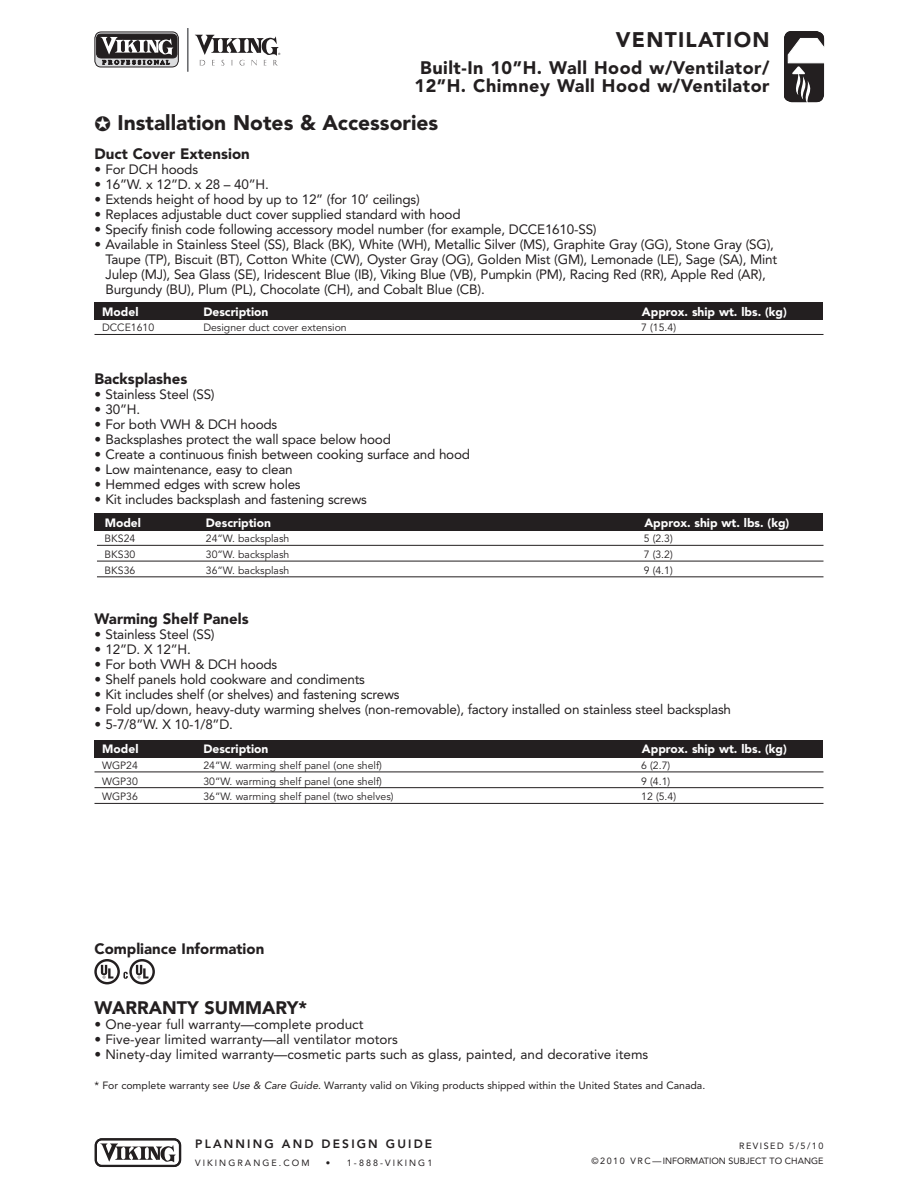
<style>
.page{position:relative;width:918px;height:1188px;background:#fff}
.page>*{position:absolute;margin:0;border:0;box-sizing:border-box;transform-origin:0 0}
.t1{font:900 21px "Avenir";color:#231f20}
.t2{font:900 21px "Avenir";letter-spacing:.06em;color:#231f20}
.t3{font:900 18px/18px "Avenir";letter-spacing:.03em;color:#231f20;text-align:center}
.t4{font:900 18px "Avenir";color:#231f20}
.t5{font:900 15px "Avenir";color:#231f20}
.t6{font:13.5px/15px "Avenir";letter-spacing:-.015em;color:#231f20}
.t7{font:900 12px "Avenir";color:#fff}
.t8{font:800 12px "Avenir";letter-spacing:.175em;color:#231f20}
.t9{font:10.5px "Avenir";color:#231f20}
.t10{font:10.5px "Avenir";color:#231f20}
.t11{font:9px/15px "Avenir";color:#231f20;text-align:right}
.t12{font:9px "Avenir";letter-spacing:.23em;color:#231f20}
.s1{font-style:italic}
</style>
<div class="page">
<svg style="left:94px;top:959px;width:61px;height:25px"></svg>
<svg style="left:784px;top:31px;width:41px;height:72px"></svg>
<svg style="left:95px;top:1138px;width:86px;height:29px"></svg>
<hr style="left:187px;top:28px;width:2px;height:44px;background:#6c6d70">
<svg style="left:94px;top:31px;width:85px;height:37px;background:#716f70"></svg>
<svg style="left:195px;top:35px;width:85px;height:31px"></svg>
<div style="left:94px;top:303px;width:730px;height:17px;background:#231f20"></div>
<hr style="left:94px;top:334px;width:730px;height:1px;background:#231f20">
<div style="left:94px;top:514px;width:730px;height:17px;background:#231f20"></div>
<hr style="left:97px;top:545px;width:727px;height:1px;background:#231f20">
<hr style="left:97px;top:561px;width:727px;height:1px;background:#231f20">
<hr style="left:97px;top:577px;width:727px;height:1px;background:#231f20">
<div style="left:94px;top:740px;width:730px;height:18px;background:#231f20"></div>
<hr style="left:94px;top:772px;width:730px;height:1px;background:#231f20">
<hr style="left:94px;top:787px;width:730px;height:1px;background:#231f20">
<hr style="left:94px;top:803px;width:730px;height:1px;background:#231f20">
<h1 class="t2" style="left:616px;top:31px;width:155px">VENTILATION</h1>
<h2 class="t3" style="left:415px;top:60px;width:356px">Built-In 10”H. Wall Hood w/Ventilator/<br>12”H. Chimney Wall Hood w/Ventilator</h2>
<h1 class="t1" style="left:94px;top:114px;width:345px">✪ Installation Notes &amp; Accessories</h1>
<p class="t5" style="left:94px;top:148px;width:157px">Duct Cover Extension</p>
<p class="t6" style="left:94px;top:163px;width:105px">• For DCH hoods</p>
<p class="t6" style="left:95px;top:178px;width:176px">• 16”W. x 12”D. x 28 – 40”H.</p>
<p class="t6" style="left:95px;top:193px;width:327px">• Extends height of hood by up to 12” (for 10’ ceilings)</p>
<p class="t6" style="left:95px;top:208px;width:368px">• Replaces adjustable duct cover supplied standard with hood</p>
<p class="t6" style="left:95px;top:223px;width:504px">• Specify finish code following accessory model number (for example, DCCE1610-SS)</p>
<p class="t6" style="left:105px;top:238px;width:673px;text-indent:-11px">• Available in Stainless Steel (SS), Black (BK), White (WH), Metallic Silver (MS), Graphite Gray (GG), Stone Gray (SG), Taupe (TP), Biscuit (BT), Cotton White (CW), Oyster Gray (OG), Golden Mist (GM), Lemonade (LE), Sage (SA), Mint Julep (MJ), Sea Glass (SE), Iridescent Blue (IB), Viking Blue (VB), Pumpkin (PM), Racing Red (RR), Apple Red (AR), Burgundy (BU), Plum (PL), Chocolate (CH), and Cobalt Blue (CB).</p>
<p class="t7" style="left:102px;top:307px;width:38px">Model</p>
<p class="t7" style="left:203px;top:307px;width:67px">Description</p>
<p class="t7" style="left:642px;top:307px;width:146px">Approx. ship wt. lbs. (kg)</p>
<p class="t9" style="left:102px;top:324px;width:54px">DCCE1610</p>
<p class="t9" style="left:203px;top:324px;width:145px">Designer duct cover extension</p>
<p class="t9" style="left:641px;top:324px;width:36px">7 (15.4)</p>
<p class="t5" style="left:94px;top:373px;width:94px">Backsplashes</p>
<p class="t6" style="left:94px;top:388px;width:122px">• Stainless Steel (SS)</p>
<p class="t6" style="left:94px;top:403px;width:47px">• 30”H.</p>
<p class="t6" style="left:95px;top:418px;width:184px">• For both VWH &amp; DCH hoods</p>
<p class="t6" style="left:95px;top:433px;width:298px">• Backsplashes protect the wall space below hood</p>
<p class="t6" style="left:95px;top:448px;width:377px">• Create a continuous finish between cooking surface and hood</p>
<p class="t6" style="left:95px;top:463px;width:200px">• Low maintenance, easy to clean</p>
<p class="t6" style="left:95px;top:478px;width:208px">• Hemmed edges with screw holes</p>
<p class="t6" style="left:95px;top:493px;width:274px">• Kit includes backsplash and fastening screws</p>
<p class="t7" style="left:105px;top:517px;width:38px">Model</p>
<p class="t7" style="left:206px;top:517px;width:67px">Description</p>
<p class="t7" style="left:644px;top:517px;width:146px">Approx. ship wt. lbs. (kg)</p>
<p class="t9" style="left:105px;top:534px;width:32px">BKS24</p>
<p class="t9" style="left:206px;top:534px;width:85px">24”W. backsplash</p>
<p class="t9" style="left:644px;top:534px;width:31px">5 (2.3)</p>
<p class="t9" style="left:105px;top:550px;width:32px">BKS30</p>
<p class="t9" style="left:206px;top:550px;width:85px">30”W. backsplash</p>
<p class="t9" style="left:644px;top:550px;width:31px">7 (3.2)</p>
<p class="t9" style="left:105px;top:566px;width:32px">BKS36</p>
<p class="t9" style="left:206px;top:566px;width:85px">36”W. backsplash</p>
<p class="t9" style="left:644px;top:566px;width:31px">9 (4.1)</p>
<p class="t5" style="left:94px;top:613px;width:156px">Warming Shelf Panels</p>
<p class="t6" style="left:94px;top:628px;width:122px">• Stainless Steel (SS)</p>
<p class="t6" style="left:94px;top:643px;width:98px">• 12”D. X 12”H.</p>
<p class="t6" style="left:95px;top:658px;width:184px">• For both VWH &amp; DCH hoods</p>
<p class="t6" style="left:95px;top:673px;width:272px">• Shelf panels hold cookware and condiments</p>
<p class="t6" style="left:95px;top:688px;width:307px">• Kit includes shelf (or shelves) and fastening screws</p>
<p class="t6" style="left:95px;top:703px;width:638px">• Fold up/down, heavy-duty warming shelves (non-removable), factory installed on stainless steel backsplash</p>
<p class="t6" style="left:95px;top:718px;width:140px">• 5-7/8”W. X 10-1/8”D.</p>
<p class="t7" style="left:102px;top:744px;width:38px">Model</p>
<p class="t7" style="left:203px;top:744px;width:67px">Description</p>
<p class="t7" style="left:642px;top:744px;width:146px">Approx. ship wt. lbs. (kg)</p>
<p class="t9" style="left:102px;top:761px;width:37px">WGP24</p>
<p class="t9" style="left:203px;top:761px;width:180px">24”W. warming shelf panel (one shelf)</p>
<p class="t9" style="left:641px;top:761px;width:31px">6 (2.7)</p>
<p class="t9" style="left:102px;top:777px;width:37px">WGP30</p>
<p class="t9" style="left:203px;top:777px;width:180px">30”W. warming shelf panel (one shelf)</p>
<p class="t9" style="left:641px;top:777px;width:31px">9 (4.1)</p>
<p class="t9" style="left:102px;top:792px;width:37px">WGP36</p>
<p class="t9" style="left:203px;top:792px;width:192px">36”W. warming shelf panel (two shelves)</p>
<p class="t9" style="left:641px;top:792px;width:36px">12 (5.4)</p>
<p class="t5" style="left:94px;top:943px;width:171px">Compliance Information</p>
<h2 class="t4" style="left:94px;top:1000px;width:214px">WARRANTY SUMMARY*</h2>
<p class="t6" style="left:94px;top:1018px;width:270px">• One-year full warranty—complete product</p>
<p class="t6" style="left:94px;top:1033px;width:305px">• Five-year limited warranty—all ventilator motors</p>
<p class="t6" style="left:94px;top:1048px;width:555px">• Ninety-day limited warranty—cosmetic parts such as glass, painted, and decorative items</p>
<p class="t10" style="left:94px;top:1081px;width:612px">* For complete warranty see <span class="s1">Use &amp; Care Guide</span>. Warranty valid on Viking products shipped within the United States and Canada.</p>
<p class="t8" style="left:195px;top:1139px;width:238px">PLANNING AND DESIGN GUIDE</p>
<p class="t12" style="left:195px;top:1159px;width:116px">VIKINGRANGE.COM</p>
<p class="t12" style="left:326px;top:1159px;width:108px">• 1-888-VIKING1</p>
<p class="t11" style="left:592px;top:1139px;width:233px">REVISED 5/5/10<br>© 2 0 1 0 V R C — INFORMATION SUBJECT TO CHANGE</p>
</div>
